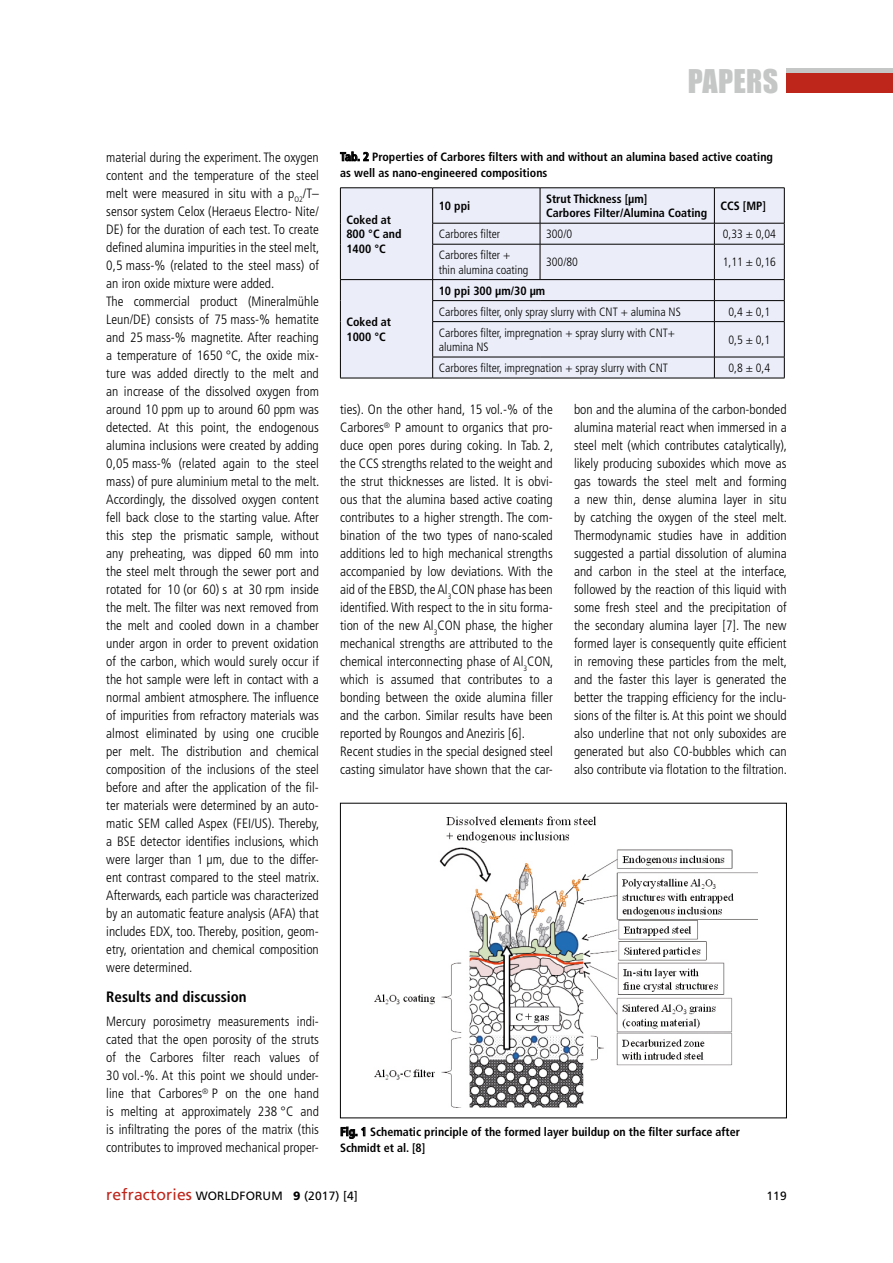
<style>
.page{position:relative;width:893px;height:1263px;background:#fff}
.page>*{position:absolute;margin:0;border:0;box-sizing:border-box;transform-origin:0 0}
.t1{font:30px "Impact";letter-spacing:.01em;color:#c5c6c6}
.t2{font:700 condensed 15px "Frutiger";color:#000}
.t3{font:300 condensed 13.5px/18px "Frutiger";color:#000}
.t4{font:700 condensed 12px/14.4px "Frutiger";color:#000}
.t5{font:300 condensed 12px/14.4px "Frutiger";color:#000}
.t6{font:12px "Frutiger";letter-spacing:.01em;color:#000}
.s1{font-size:15.75px;color:#be251b}
.s2{font-weight:900}
</style>
<div class="page">
<div style="left:787px;top:68px;width:106px;height:5px;background:#c5c6c6"></div>
<div style="left:787px;top:73px;width:106px;height:20px;background:#be251b"></div>
<svg style="left:340px;top:151px;width:29px;height:10px"></svg>
<div style="left:341px;top:189px;width:443px;height:189px;background:#ebedf8"></div>
<hr style="left:340px;top:188px;width:93px;height:1px;background:#000">
<hr style="left:340px;top:188px;width:1px;height:35px;background:#000">
<svg style="left:340px;top:223px;width:1px;height:21px"></svg>
<hr style="left:340px;top:244px;width:1px;height:35px;background:#000">
<hr style="left:433px;top:188px;width:107px;height:1px;background:#000">
<hr style="left:432px;top:188px;width:1px;height:35px;background:#000">
<hr style="left:540px;top:188px;width:174px;height:1px;background:#000">
<hr style="left:540px;top:188px;width:1px;height:35px;background:#000">
<hr style="left:714px;top:188px;width:70px;height:1px;background:#000">
<hr style="left:714px;top:188px;width:1px;height:35px;background:#000">
<hr style="left:784px;top:188px;width:1px;height:35px;background:#000">
<hr style="left:432px;top:223px;width:108px;height:1px;background:#000">
<svg style="left:432px;top:223px;width:1px;height:21px"></svg>
<hr style="left:540px;top:223px;width:174px;height:1px;background:#000">
<svg style="left:540px;top:223px;width:1px;height:21px"></svg>
<hr style="left:714px;top:223px;width:70px;height:1px;background:#000">
<svg style="left:714px;top:223px;width:1px;height:21px"></svg>
<svg style="left:784px;top:223px;width:1px;height:21px"></svg>
<hr style="left:432px;top:244px;width:108px;height:1px;background:#000">
<hr style="left:432px;top:244px;width:1px;height:35px;background:#000">
<hr style="left:540px;top:244px;width:174px;height:1px;background:#000">
<hr style="left:540px;top:244px;width:1px;height:35px;background:#000">
<hr style="left:714px;top:244px;width:70px;height:1px;background:#000">
<hr style="left:714px;top:244px;width:1px;height:35px;background:#000">
<hr style="left:784px;top:244px;width:1px;height:35px;background:#000">
<hr style="left:340px;top:279px;width:93px;height:1px;background:#000">
<svg style="left:340px;top:280px;width:1px;height:42px"></svg>
<hr style="left:340px;top:322px;width:1px;height:35px;background:#000">
<svg style="left:340px;top:357px;width:1px;height:21px"></svg>
<hr style="left:340px;top:378px;width:93px;height:1px;background:#000">
<hr style="left:433px;top:279px;width:107px;height:1px;background:#000">
<hr style="left:540px;top:279px;width:174px;height:1px;background:#000">
<hr style="left:714px;top:279px;width:70px;height:1px;background:#000">
<hr style="left:432px;top:300px;width:108px;height:1px;background:#000">
<svg style="left:432px;top:280px;width:1px;height:41px"></svg>
<hr style="left:540px;top:300px;width:174px;height:1px;background:#000">
<hr style="left:714px;top:300px;width:70px;height:1px;background:#000">
<svg style="left:714px;top:280px;width:1px;height:41px"></svg>
<svg style="left:784px;top:280px;width:1px;height:41px"></svg>
<hr style="left:432px;top:321px;width:108px;height:1px;background:#000">
<hr style="left:432px;top:322px;width:1px;height:35px;background:#000">
<hr style="left:540px;top:321px;width:174px;height:1px;background:#000">
<hr style="left:714px;top:321px;width:70px;height:1px;background:#000">
<hr style="left:714px;top:322px;width:1px;height:35px;background:#000">
<hr style="left:784px;top:322px;width:1px;height:35px;background:#000">
<hr style="left:432px;top:357px;width:108px;height:1px;background:#000">
<svg style="left:432px;top:357px;width:1px;height:21px"></svg>
<hr style="left:540px;top:357px;width:174px;height:1px;background:#000">
<hr style="left:714px;top:357px;width:70px;height:1px;background:#000">
<svg style="left:714px;top:357px;width:1px;height:21px"></svg>
<svg style="left:784px;top:357px;width:1px;height:21px"></svg>
<hr style="left:433px;top:378px;width:107px;height:1px;background:#000">
<hr style="left:540px;top:378px;width:174px;height:1px;background:#000">
<hr style="left:714px;top:378px;width:70px;height:1px;background:#000">
<img style="left:374px;top:816px;width:383px;height:292px">
<div style="left:340px;top:803px;width:447px;height:315px;border:1px solid #000"></div>
<svg style="left:341px;top:1127px;width:24px;height:12px"></svg>
<h1 class="t1" style="left:688px;top:62px;width:92px">PAPERS</h1>
<p class="t3" style="left:106px;top:149px;width:215px">material during the experiment. The oxygen content and the temperature of the steel melt were measured in situ with a p<sub>O2</sub>/T– sensor system Celox (Heraeus Electro- Nite/ DE) for the duration of each test. To create defined alumina impurities in the steel melt, 0,5 mass-% (related to the steel mass) of an iron oxide mixture were added.<br>The commercial product (Mineralmühle Leun/DE) consists of 75 mass-% hematite and 25 mass‑% magnetite. After reaching a temperature of 1650 °C, the oxide mix&shy;ture was added directly to the melt and an increase of the dissolved oxygen from around 10 ppm up to around 60 ppm was detected. At this point, the endogenous alumina inclusions were created by adding 0,05 mass‑% (related again to the steel mass) of pure aluminium metal to the melt.<br>Accordingly, the dissolved oxygen content fell back close to the starting value. After this step the prismatic sample, without any preheating, was dipped 60 mm into the steel melt through the sewer port and rotated for 10 (or 60) s at 30 rpm inside the melt. The filter was next removed from the melt and cooled down in a chamber under argon in order to prevent oxidation of the carbon, which would surely occur if the hot sample were left in contact with a normal ambient atmosphere. The influence of impurities from refractory materials was almost eliminated by using one crucible per melt. The distribution and chemical composition of the inclusions of the steel before and after the application of the fil&shy;ter materials were determined by an auto&shy;matic SEM called Aspex (FEI/US). Thereby, a BSE detector identifies inclusions, which were larger than 1 μm, due to the differ&shy;ent contrast compared to the steel matrix.<br>Afterwards, each particle was characterized by an automatic feature analysis (AFA) that includes EDX, too. Thereby, position, geom&shy;etry, orientation and chemical composition were determined.</p>
<p class="t2" style="left:106px;top:988px;width:142px">Results and discussion</p>
<p class="t3" style="left:106px;top:1013px;width:214px;text-align:justify">Mercury porosimetry measurements indi&shy;cated that the open porosity of the struts of the Carbores filter reach values of 30 vol.-%. At this point we should under&shy;line that Carbores<sup>®</sup> P on the one hand is melting at approximately 238 °C and is infiltrating the pores of the matrix (this contributes to improved mechanical proper-</p>
<p class="t4" style="left:340px;top:148px;width:434px;line-height:16.5px">Tab. 2 Properties of Carbores filters with and without an alumina based active coating as well as nano-engineered compositions</p>
<p class="t4" style="left:346px;top:212px;width:57px">Coked at<br>800 °C and<br>1400 °C</p>
<p class="t4" style="left:439px;top:199px;width:33px">10 ppi</p>
<p class="t4" style="left:546px;top:191px;width:163px">Strut Thickness [μm]<br>Carbores Filter/Alumina Coating</p>
<p class="t4" style="left:720px;top:199px;width:47px">CCS [MP]</p>
<p class="t5" style="left:439px;top:227px;width:63px">Carbores filter</p>
<p class="t5" style="left:546px;top:227px;width:28px">300/0</p>
<p class="t5" style="left:723px;top:227px;width:55px">0,33 ± 0,04</p>
<p class="t5" style="left:439px;top:248px;width:91px">Carbores filter + thin alumina coating</p>
<p class="t5" style="left:546px;top:255px;width:33px">300/80</p>
<p class="t5" style="left:723px;top:255px;width:55px">1,11 ± 0,16</p>
<p class="t4" style="left:439px;top:283px;width:108px">10 ppi 300 μm/30 μm</p>
<p class="t5" style="left:439px;top:304px;width:244px">Carbores filter, only spray slurry with CNT + alumina NS</p>
<p class="t5" style="left:728px;top:304px;width:43px">0,4 ± 0,1</p>
<p class="t5" style="left:439px;top:325px;width:238px">Carbores filter, impregnation + spray slurry with CNT+ alumina NS</p>
<p class="t5" style="left:728px;top:333px;width:43px">0,5 ± 0,1</p>
<p class="t5" style="left:439px;top:361px;width:231px">Carbores filter, impregnation + spray slurry with CNT</p>
<p class="t5" style="left:728px;top:361px;width:43px">0,8 ± 0,4</p>
<p class="t3" style="left:340px;top:401px;width:215px">ties). On the other hand, 15 vol.-% of the Carbores<sup>®</sup> P amount to organics that pro&shy;duce open pores during coking. In Tab. 2, the CCS strengths related to the weight and the strut thicknesses are listed. It is obvi&shy;ous that the alumina based active coating contributes to a higher strength. The com&shy;bination of the two types of nano-scaled additions led to high mechanical strengths accompanied by low deviations. With the aid of the EBSD, the Al<sub>3</sub>CON phase has been identified. With respect to the in situ forma&shy;tion of the new Al<sub>3</sub>CON phase, the higher mechanical strengths are attributed to the chemical interconnecting phase of Al<sub>3</sub>CON, which is assumed that contributes to a bonding between the oxide alumina filler and the carbon. Similar results have been reported by Roungos and Aneziris [6].<br>Recent studies in the special designed steel casting simulator have shown that the car-</p>
<p class="t3" style="left:574px;top:400px;width:215px;text-align:justify">bon and the alumina of the carbon-bonded alumina material react when immersed in a steel melt (which contributes catalytically), likely producing suboxides which move as gas towards the steel melt and forming a new thin, dense alumina layer in situ by catching the oxygen of the steel melt.<br>Thermodynamic studies have in addition suggested a partial dissolution of alumina and carbon in the steel at the interface, followed by the reaction of this liquid with some fresh steel and the precipitation of the secondary alumina layer [7]. The new formed layer is consequently quite efficient in removing these particles from the melt, and the faster this layer is generated the better the trapping efficiency for the inclu&shy;sions of the filter is. At this point we should also underline that not only suboxides are generated but also CO-bubbles which can also contribute via flotation to the filtration.</p>
<p class="t4" style="left:346px;top:315px;width:46px">Coked at<br>1000 °C</p>
<p class="t4" style="left:340px;top:1123px;width:401px;line-height:16.5px">Fig. 1 Schematic principle of the formed layer buildup on the filter surface after<br>Schmidt et al. [8]</p>
<p class="t6" style="left:106px;top:1189px;width:253px"><span class="s1">refractories</span> WORLDFORUM <span class="s2">9</span> (2017) [4]</p>
<p class="t6" style="left:766px;top:1189px;width:22px">119</p>
</div>
